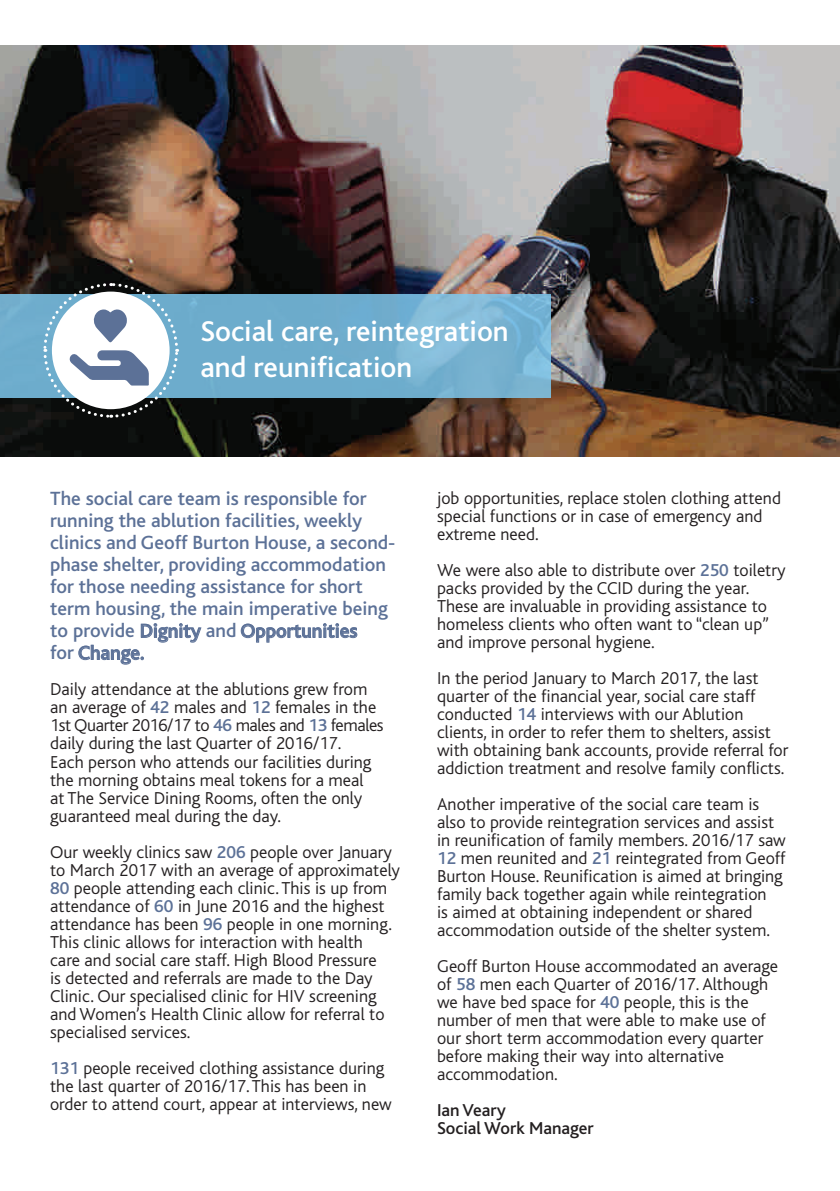
<style>
.page{position:relative;width:840px;height:1191px;background:#fff}
.page>*{position:absolute;margin:0;border:0;box-sizing:border-box;transform-origin:0 0}
.t1{font:500 30px/36px "Bliss";color:#fff}
.t2{font:500 20px/22px "Bliss";color:#5c7197}
.t3{font:300 18px/18px "Bliss";color:#231f20}
.t4{font:500 18px/18px "Bliss";color:#231f20}
.s1{font-weight:500;color:#5c7197}
</style>
<div class="page">
<img style="left:0;top:45px;width:839px;height:411px">
<svg style="left:241px;top:623px;width:116px;height:19px"></svg>
<svg style="left:78px;top:623px;width:123px;height:41px"></svg>
<svg style="left:0;top:294px;width:550px;height:103px;background:#72afcf"></svg>
<svg style="left:42px;top:281px;width:137px;height:138px"></svg>
<h1 class="t1" style="left:200px;top:312px;width:310px">Social care, reintegration and reunification</h1>
<p class="t2" style="left:50px;top:487px;width:347px">The social care team is responsible for running the ablution facilities, weekly clinics and Geoff Burton House, a second&shy;phase shelter, providing accommodation for those needing assistance for short term housing, the main imperative being to provide Dignity and Opportunities<br>for Change.</p>
<p class="t3" style="left:50px;top:680px;width:335px">Daily attendance at the ablutions grew from an average of <span class="s1">42</span> males and <span class="s1">12</span> females in the 1st Quarter 2016/17 to <span class="s1">46</span> males and <span class="s1">13</span> females daily during the last Quarter of 2016/17.<br>Each person who attends our facilities during the morning obtains meal tokens for a meal<br>at The Service Dining Rooms, often the only guaranteed meal during the day.</p>
<p class="t3" style="left:50px;top:842px;width:351px">Our weekly clinics saw <span class="s1">206</span> people over January to March 2017 with an average of approximately <span class="s1">80</span> people attending each clinic. This is up from attendance of <span class="s1">60</span> in June 2016 and the highest attendance has been <span class="s1">96</span> people in one morning.<br>This clinic allows for interaction with health<br>care and social care staff. High Blood Pressure<br>is detected and referrals are made to the Day Clinic. Our specialised clinic for HIV screening and Women’s Health Clinic allow for referral to specialised services.</p>
<p class="t3" style="left:50px;top:1058px;width:343px"><span class="s1">131</span> people received clothing assistance during the last quarter of 2016/17. This has been in order to attend court, appear at interviews, new</p>
<p class="t3" style="left:437px;top:489px;width:345px">job opportunities, replace stolen clothing attend special functions or in case of emergency and extreme need.</p>
<p class="t3" style="left:437px;top:561px;width:350px">We were also able to distribute over <span class="s1">250</span> toiletry packs provided by the CCID during the year.<br>These are invaluable in providing assistance to homeless clients who often want to “clean up” and improve personal hygiene.</p>
<p class="t3" style="left:437px;top:669px;width:352px">In the period January to March 2017, the last quarter of the financial year, social care staff conducted <span class="s1">14</span> interviews with our Ablution clients, in order to refer them to shelters, assist with obtaining bank accounts, provide referral for addiction treatment and resolve family conflicts.</p>
<p class="t3" style="left:437px;top:795px;width:350px">Another imperative of the social care team is also to provide reintegration services and assist in reunification of family members. 2016/17 saw <span class="s1">12</span> men reunited and <span class="s1">21</span> reintegrated from Geoff Burton House. Reunification is aimed at bringing family back together again while reintegration<br>is aimed at obtaining independent or shared accommodation outside of the shelter system.</p>
<p class="t3" style="left:437px;top:957px;width:342px">Geoff Burton House accommodated an average of <span class="s1">58</span> men each Quarter of 2016/17. Although we have bed space for <span class="s1">40</span> people, this is the number of men that were able to make use of our short term accommodation every quarter before making their way into alternative accommodation.</p>
<p class="t4" style="left:437px;top:1101px;width:158px">Ian Veary<br>Social Work Manager</p>
</div>
